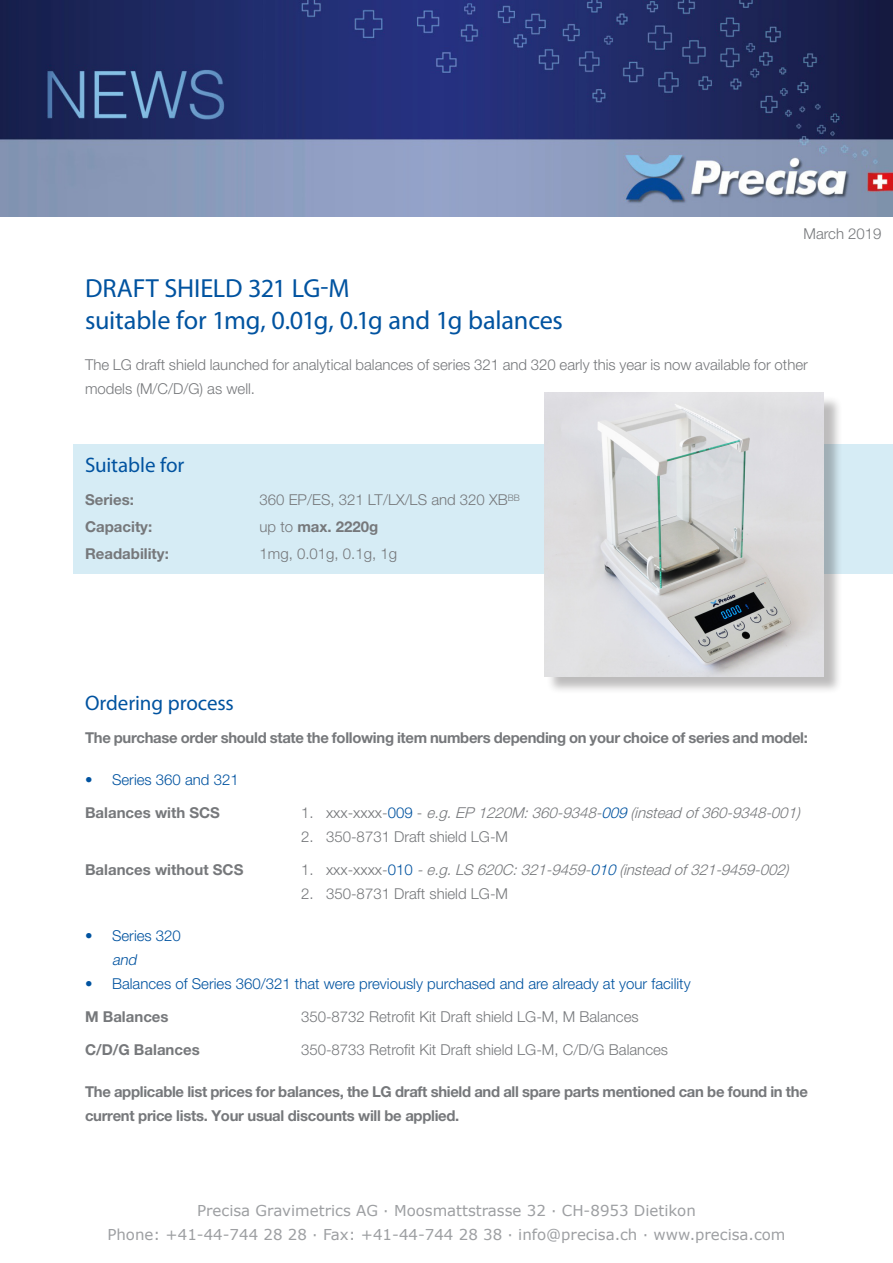
<style>
.page{position:relative;width:893px;height:1263px;background:#fff}
.page>*{position:absolute;margin:0;border:0;box-sizing:border-box;transform-origin:0 0}
.t1{font:26.25px "Myriad Pro";letter-spacing:-.01em;color:#0153a0}
.t2{font:21px "Myriad Pro";letter-spacing:-.005em;color:#0153a0}
.t3{font:300 15px/24px "Helvetica Neue LT Pro";color:#76787b}
.t4{font:700 15px/24px "Helvetica Neue LT Pro";letter-spacing:-.02em;color:#76787b}
.t5{font:15px "Verdana";color:#9d9fa2}
.t6{font:italic 300 15px "Helvetica Neue LT Pro";color:#76787b}
.t7{font:300 15px "Helvetica Neue LT Pro";color:#0153a0}
.t8{font:700 15px "Helvetica Neue LT Pro";color:#76787b}
.t9{font:italic 300 15px "Helvetica Neue LT Pro";color:#0153a0}
.s1{font-weight:300}
.s2{font-style:normal}
.s3{font-style:normal;color:#0153a0}
.s4{color:#0153a0}
</style>
<div class="page">
<div style="left:74px;top:445px;width:819px;height:129px;background:#d6ecf5"></div>
<img style="left:0;top:0;width:893px;height:216px">
<div style="left:547px;top:395px;width:295px;height:299px;background:#231f20;opacity:.3"></div>
<img style="left:544px;top:392px;width:280px;height:284px">
<p class="t1" style="left:85px;top:272px;width:266px">DRAFT SHIELD 321 LG-M</p>
<p class="t1" style="left:85px;top:304px;width:479px">suitable for 1mg, 0.01g, 0.1g and 1g balances</p>
<p class="t3" style="left:803px;top:222px;width:80px">March 2019</p>
<p class="t3" style="left:85px;top:352px;width:724px">The LG draft shield launched for analytical balances of series 321 and 320 early this year is now available for other models (M/C/D/G) as well.</p>
<p class="t2" style="left:85px;top:452px;width:101px">Suitable for</p>
<p class="t4" style="left:85px;top:488px;width:50px">Series:</p>
<p class="t3" style="left:260px;top:488px;width:262px">360 EP/ES, 321 LT/LX/LS and 320 XB<sup>BB</sup></p>
<p class="t8" style="left:85px;top:518px;width:69px">Capacity:</p>
<p class="t8" style="left:260px;top:518px;width:120px"><span class="s1">up to</span> max. 2220g</p>
<p class="t8" style="left:85px;top:545px;width:85px">Readability:</p>
<p class="t3" style="left:260px;top:542px;width:139px">1mg, 0.01g, 0.1g, 1g</p>
<p class="t2" style="left:85px;top:689px;width:150px">Ordering process</p>
<p class="t4" style="left:85px;top:725px;width:724px">The purchase order should state the following item numbers depending on your choice of series and model:</p>
<p class="t7" style="left:85px;top:770px;width:155px">• Series 360 and 321</p>
<p class="t8" style="left:85px;top:803px;width:136px">Balances with SCS</p>
<p class="t6" style="left:301px;top:803px;width:501px"><span class="s2">1 . x x x - x x x x -</span> <span class="s3">0 0 9</span> <span class="s2">-</span> e.g.EP 1220M:360-9348-<span class="s4">009</span> (instead of360-9348-001)</p>
<p class="t3" style="left:301px;top:824px;width:209px">2. 350-8731 Draft shield LG-M</p>
<p class="t8" style="left:85px;top:860px;width:160px">Balances without SCS</p>
<p class="t6" style="left:301px;top:860px;width:490px"><span class="s2">1 . xxx - xxxx -</span> <span class="s3">0 1 0</span> -e.g.LS 620C:321-9459-<span class="s4">010</span> (instead of321-9459-002)</p>
<p class="t3" style="left:301px;top:881px;width:209px">2. 350-8731 Draft shield LG-M</p>
<p class="t7" style="left:85px;top:926px;width:97px">• Series 320</p>
<p class="t9" style="left:85px;top:950px;width:56px"><span class="s2">•</span> and</p>
<p class="t7" style="left:85px;top:974px;width:607px">• Balances of Series 360/321 that were previously purchased and are already at your facility</p>
<p class="t8" style="left:85px;top:1007px;width:85px">M Balances</p>
<p class="t3" style="left:301px;top:1004px;width:339px">350-8732 Retrofit Kit Draft shield LG-M, M Balances</p>
<p class="t8" style="left:85px;top:1040px;width:116px">C/D/G Balances</p>
<p class="t3" style="left:301px;top:1037px;width:369px">350-8733 Retrofit Kit Draft shield LG-M, C/D/G Balances</p>
<p class="t4" style="left:85px;top:1079px;width:724px">The applicable list prices for balances, the LG draft shield and all spare parts mentioned can be found in the current price lists. Your usual discounts will be applied.</p>
<p class="t5" style="left:197px;top:1200px;width:500px">Precisa Gravimetrics AG · Moosmattstrasse 32 · CH-8953 Dietikon</p>
<p class="t5" style="left:107px;top:1224px;width:680px">Phone: +41-44-744 28 28 · Fax: +41-44-744 28 38 · info@precisa.ch · www.precisa.com</p>
</div>
